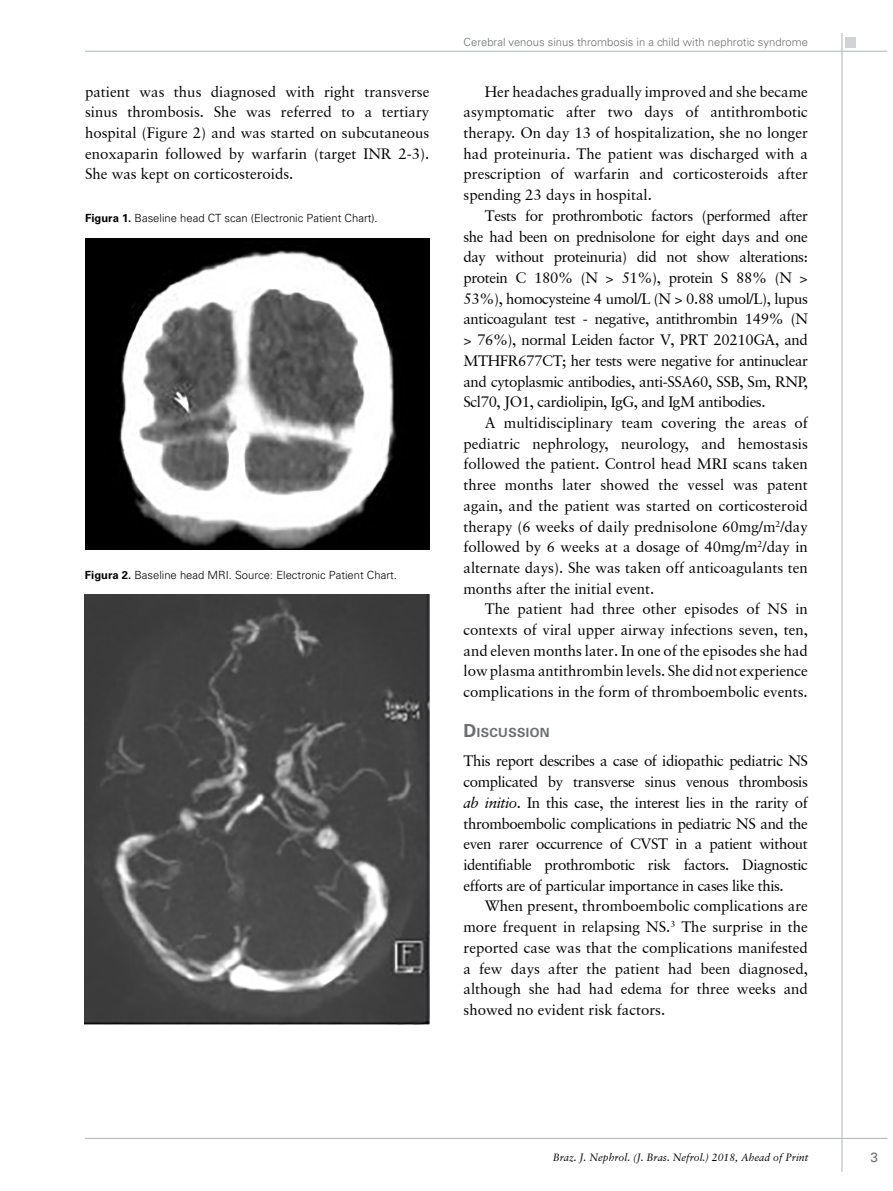
<style>
.page{position:relative;width:893px;height:1191px;background:#fff}
.page>*{position:absolute;margin:0;border:0;box-sizing:border-box;transform-origin:0 0}
.t1{font:15px/20.7px "Garamond Retrospective S Si";color:#000;text-align:justify}
.t2{font:13.5px "Univers LT Std";color:#6d6e71}
.t3{font:700 12.6px "Univers LT Std";letter-spacing:.03em;color:#6d6e71}
.t4{font:300 11.25px "Univers LT Std";color:#000}
.t5{font:300 11.25px "Univers LT Std";color:#6d6e71}
.t6{font:italic 10.5px "Garamond Retrospective S Si";color:#000}
.s1{font-size:18px}
.s2{font-style:italic}
.s3{font-weight:700}
</style>
<div class="page">
<div style="left:845px;top:37px;width:11px;height:11px;background:#d1d3d4"></div>
<hr style="left:85px;top:51px;width:802px;height:1px;background:#b1b4b6">
<hr style="left:842px;top:33px;width:1px;height:1138px;background:#b1b4b6">
<hr style="left:85px;top:1138px;width:802px;height:1px;background:#b1b4b6">
<img style="left:85px;top:238px;width:345px;height:312px">
<img style="left:85px;top:595px;width:344px;height:429px">
<p class="t5" style="left:464px;top:36px;width:346px">Cerebral venous sinus thrombosis in a child with nephrotic syndrome</p>
<p class="t1" style="left:85px;top:81px;width:346px">patient was thus diagnosed with right transverse sinus thrombosis. She was referred to a tertiary hospital (Figure 2) and was started on subcutaneous enoxaparin followed by warfarin (target INR 2-3).<br>She was kept on corticosteroids.</p>
<p class="t1" style="left:463px;top:81px;width:346px;text-indent:21px">Her headaches gradually improved and she became asymptomatic after two days of antithrombotic therapy. On day 13 of hospitalization, she no longer had proteinuria. The patient was discharged with a prescription of warfarin and corticosteroids after spending 23 days in hospital.</p>
<p class="t1" style="left:463px;top:205px;width:346px;text-indent:21px">Tests for prothrombotic factors (performed after she had been on prednisolone for eight days and one day without proteinuria) did not show alterations: protein C 180% (N &gt; 51%), protein S 88% (N &gt; 53%), homocysteine 4 umol/L (N &gt; 0.88 umol/L), lupus anticoagulant test - negative, antithrombin 149% (N &gt; 76%), normal Leiden factor V, PRT 20210GA, and MTHFR677CT; her tests were negative for antinuclear and cytoplasmic antibodies, anti-SSA60, SSB, Sm, RNP, Scl70, JO1, cardiolipin, IgG, and IgM antibodies.</p>
<p class="t1" style="left:463px;top:412px;width:346px;text-indent:21px">A multidisciplinary team covering the areas of pediatric nephrology, neurology, and hemostasis followed the patient. Control head MRI scans taken three months later showed the vessel was patent again, and the patient was started on corticosteroid therapy (6 weeks of daily prednisolone 60mg/m<sup>2</sup>/day followed by 6 weeks at a dosage of 40mg/m<sup>2</sup>/day in alternate days). She was taken off anticoagulants ten months after the initial event.</p>
<p class="t1" style="left:463px;top:598px;width:346px;text-indent:21px">The patient had three other episodes of NS in contexts of viral upper airway infections seven, ten, and eleven months later. In one of the episodes she had low plasma antithrombin levels. She did not experience complications in the form of thromboembolic events.</p>
<p class="t3" style="left:463px;top:725px;width:88px"><span class="s1">D</span>ISCUSSION</p>
<p class="t1" style="left:463px;top:750px;width:346px">This report describes a case of idiopathic pediatric NS complicated by transverse sinus venous thrombosis <span class="s2">ab initio</span>. In this case, the interest lies in the rarity of thromboembolic complications in pediatric NS and the even rarer occurrence of CVST in a patient without identifiable prothrombotic risk factors. Diagnostic efforts are of particular importance in cases like this.</p>
<p class="t1" style="left:463px;top:895px;width:346px;text-indent:21px">When present, thromboembolic complications are more frequent in relapsing NS.<sup>3</sup> The surprise in the reported case was that the complications manifested a few days after the patient had been diagnosed, although she had had edema for three weeks and showed no evident risk factors.</p>
<p class="t4" style="left:85px;top:211px;width:294px"><span class="s3">Figura 1.</span> Baseline head CT scan (Electronic Patient Chart).</p>
<p class="t4" style="left:85px;top:568px;width:313px"><span class="s3">Figura 2.</span> Baseline head MRI. Source: Electronic Patient Chart.</p>
<p class="t6" style="left:553px;top:1151px;width:257px">Braz. J. Nephrol. (J. Bras. Nefrol.) 2018, Ahead of Print</p>
<p class="t2" style="left:870px;top:1149px;width:9px">3</p>
</div>
